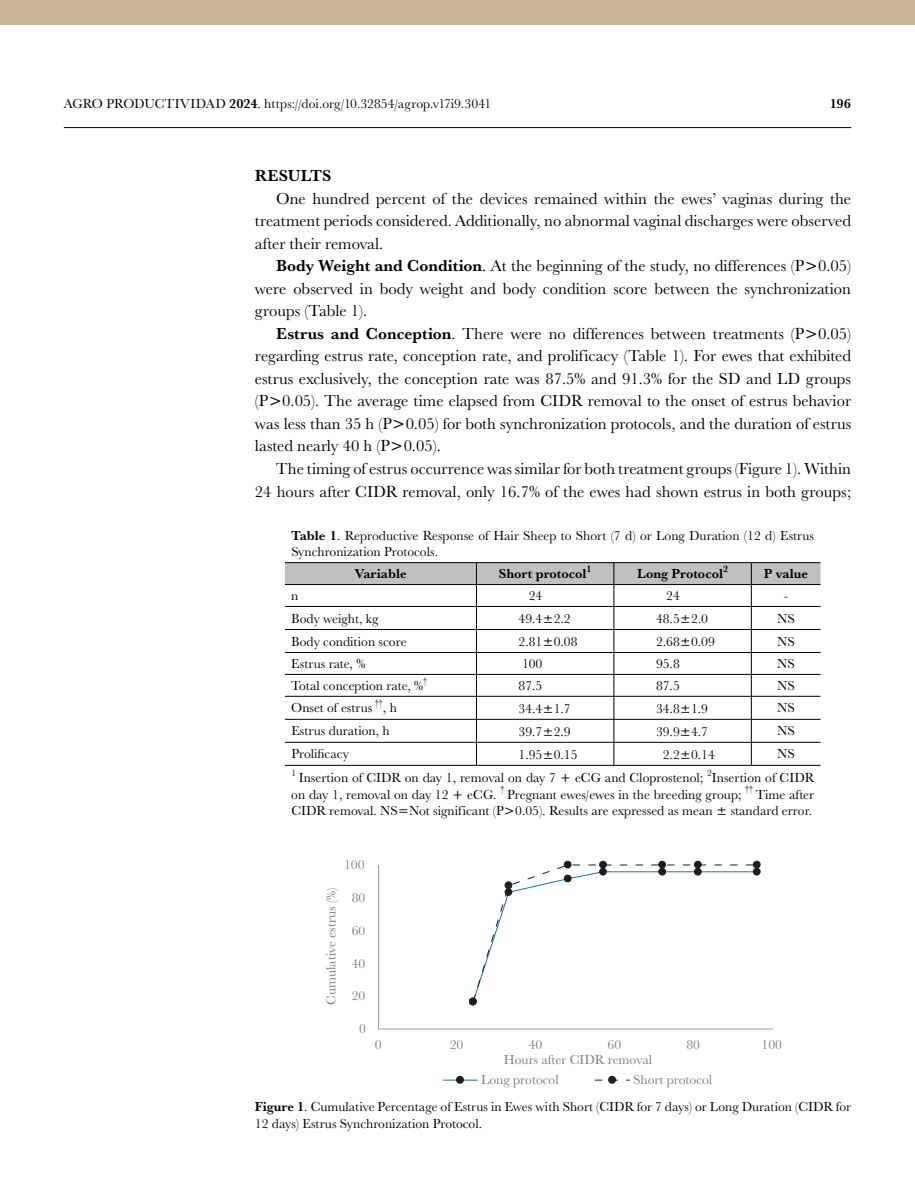
<style>
.page{position:relative;width:915px;height:1191px;background:#fff}
.page>*{position:absolute;margin:0;border:0;box-sizing:border-box;transform-origin:0 0}
.t1{font:16.5px/22.5px "Baskerville URW";color:#000;text-align:justify}
.t2{font:700 16.5px "Baskerville URW";letter-spacing:.005em;color:#000}
.t3{font:13.5px/16.5px "Baskerville URW";color:#000}
.t4{font:13.5px/20px "Baskerville URW";color:#7b7b7b}
.t5{font:700 13.5px "Baskerville URW";color:#000}
.t6{font:700 9.45px "Baskerville URW";color:#000}
.t7{font:9.45px "Baskerville URW";color:#000}
.s1{font-weight:700}
</style>
<div class="page">
<hr style="left:64px;top:127px;width:786px;height:1px;background:#000">
<div style="left:0;top:0;width:914px;height:24px;background:#ccb496"></div>
<hr style="left:285px;top:765px;width:191px;height:1px;background:#000">
<hr style="left:476px;top:765px;width:137px;height:1px;background:#000">
<hr style="left:613px;top:765px;width:138px;height:1px;background:#000">
<hr style="left:751px;top:765px;width:69px;height:1px;background:#000">
<hr style="left:378px;top:865px;width:1px;height:164px;background:#9d9d9c">
<hr style="left:378px;top:1028px;width:394px;height:1px;background:#9d9d9c">
<div style="left:753px;top:868px;width:6px;height:7px;background:#1d1d1b;border-radius:50%"></div>
<div style="left:752px;top:868px;width:8px;height:7px;border:1px solid #1d1d1b;border-radius:50%"></div>
<div style="left:469px;top:998px;width:7px;height:7px;background:#1d1d1b;border-radius:50%"></div>
<div style="left:469px;top:997px;width:7px;height:8px;border:1px solid #1d1d1b;border-radius:50%"></div>
<svg style="left:472px;top:864px;width:285px;height:138px"></svg>
<div style="left:504px;top:881px;width:8px;height:8px;border:1px solid #1d1d1b;border-radius:50%"></div>
<div style="left:564px;top:861px;width:7px;height:7px;background:#1d1d1b;border-radius:50%"></div>
<div style="left:563px;top:861px;width:8px;height:7px;border:1px solid #1d1d1b;border-radius:50%"></div>
<div style="left:599px;top:861px;width:7px;height:7px;background:#1d1d1b;border-radius:50%"></div>
<div style="left:599px;top:861px;width:7px;height:7px;border:1px solid #1d1d1b;border-radius:50%"></div>
<div style="left:658px;top:861px;width:7px;height:7px;background:#1d1d1b;border-radius:50%"></div>
<div style="left:658px;top:861px;width:7px;height:7px;border:1px solid #1d1d1b;border-radius:50%"></div>
<div style="left:694px;top:861px;width:7px;height:7px;background:#1d1d1b;border-radius:50%"></div>
<div style="left:693px;top:861px;width:8px;height:7px;border:1px solid #1d1d1b;border-radius:50%"></div>
<div style="left:753px;top:861px;width:6px;height:7px;background:#1d1d1b;border-radius:50%"></div>
<div style="left:752px;top:861px;width:8px;height:7px;border:1px solid #1d1d1b;border-radius:50%"></div>
<hr style="left:443px;top:1079px;width:34px;height:1px;background:#136fb7">
<div style="left:456px;top:1076px;width:7px;height:7px;background:#1d1d1b;border-radius:50%"></div>
<div style="left:456px;top:1075px;width:8px;height:8px;border:1px solid #1d1d1b;border-radius:50%"></div>
<svg style="left:595px;top:1079px;width:34px;height:1px"></svg>
<div style="left:608px;top:1076px;width:7px;height:7px;background:#1d1d1b;border-radius:50%"></div>
<div style="left:608px;top:1075px;width:8px;height:8px;border:1px solid #1d1d1b;border-radius:50%"></div>
<svg style="left:285px;top:562px;width:535px;height:203px"></svg>
<p class="t3" style="left:64px;top:95px;width:429px">AGRO PRODUCTIVIDAD <span class="s1">2024</span>. https://doi.org/10.32854/agrop.v17i9.3041</p>
<p class="t5" style="left:829px;top:94px;width:23px">196</p>
<p class="t2" style="left:255px;top:164px;width:78px">RESULTS</p>
<p class="t1" style="left:255px;top:187px;width:597px;text-indent:21px">One hundred percent of the devices remained within the ewes’ vaginas during the treatment periods considered. Additionally, no abnormal vaginal discharges were observed after their removal.</p>
<p class="t1" style="left:255px;top:254px;width:597px;text-indent:21px"><span class="s1">Body Weight and Condition</span>. At the beginning of the study, no differences (P 0.05) were observed in body weight and body condition score between the synchronization groups (Table 1).</p>
<p class="t1" style="left:255px;top:322px;width:597px;text-indent:21px"><span class="s1">Estrus and Conception</span>. There were no differences between treatments (P 0.05) regarding estrus rate, conception rate, and prolificacy (Table 1). For ewes that exhibited estrus exclusively, the conception rate was 87.5% and 91.3% for the SD and LD groups (P 0.05). The average time elapsed from CIDR removal to the onset of estrus behavior was less than 35 h (P 0.05) for both synchronization protocols, and the duration of estrus lasted nearly 40 h (P 0.05).</p>
<p class="t1" style="left:255px;top:457px;width:597px;text-align:right">The timing of estrus occurrence was similar for both treatment groups (Figure 1). Within<br>24 hours after CIDR removal, only 16.7% of the ewes had shown estrus in both groups;</p>
<p class="t3" style="left:291px;top:526px;width:524px"><span class="s1">Table 1</span>. Reproductive Response of Hair Sheep to Short (7 d) or Long Duration (12 d) Estrus<br>Synchronization Protocols.</p>
<p class="t5" style="left:354px;top:564px;width:53px">Variable</p>
<p class="t5" style="left:498px;top:564px;width:94px">Short protocol<sup>1</sup></p>
<p class="t5" style="left:637px;top:564px;width:87px">Long Protocol</p>
<p class="t6" style="left:722px;top:562px;width:7px">2</p>
<p class="t5" style="left:763px;top:564px;width:46px">P value</p>
<p class="t3" style="left:291px;top:587px;width:9px">n</p>
<p class="t3" style="left:528px;top:587px;width:15px">24</p>
<p class="t3" style="left:666px;top:587px;width:15px">24</p>
<p class="t3" style="left:783px;top:587px;width:6px">-</p>
<p class="t3" style="left:291px;top:609px;width:89px">Body weight, kg</p>
<p class="t3" style="left:518px;top:610px;width:54px">49.4 2.2</p>
<p class="t3" style="left:655px;top:610px;width:54px">48.5 2.0</p>
<p class="t3" style="left:776px;top:609px;width:19px">NS</p>
<p class="t3" style="left:291px;top:632px;width:117px">Body condition score</p>
<p class="t3" style="left:518px;top:633px;width:60px">2.81 0.08</p>
<p class="t3" style="left:655px;top:633px;width:60px">2.68 0.09</p>
<p class="t3" style="left:776px;top:632px;width:19px">NS</p>
<p class="t3" style="left:291px;top:655px;width:75px">Estrus rate, %</p>
<p class="t3" style="left:522px;top:655px;width:22px">100</p>
<p class="t3" style="left:655px;top:655px;width:25px">95.8</p>
<p class="t3" style="left:776px;top:655px;width:19px">NS</p>
<p class="t3" style="left:291px;top:677px;width:133px">Total conception rate, %</p>
<p class="t7" style="left:423px;top:674px;width:6px">†</p>
<p class="t3" style="left:518px;top:677px;width:25px">87.5</p>
<p class="t3" style="left:655px;top:677px;width:25px">87.5</p>
<p class="t3" style="left:776px;top:677px;width:19px">NS</p>
<p class="t3" style="left:291px;top:699px;width:107px">Onset of estrus <sup>††</sup>, h</p>
<p class="t3" style="left:518px;top:700px;width:54px">34.4 1.7</p>
<p class="t3" style="left:655px;top:700px;width:54px">34.8 1.9</p>
<p class="t3" style="left:776px;top:699px;width:19px">NS</p>
<p class="t3" style="left:291px;top:722px;width:100px">Estrus duration, h</p>
<p class="t3" style="left:518px;top:723px;width:54px">39.7 2.9</p>
<p class="t3" style="left:655px;top:723px;width:54px">39.9 4.7</p>
<p class="t3" style="left:776px;top:722px;width:19px">NS</p>
<p class="t3" style="left:291px;top:745px;width:59px">Prolificacy</p>
<p class="t3" style="left:518px;top:746px;width:60px">1.95 0.15</p>
<p class="t3" style="left:662px;top:746px;width:54px">2.2 0.14</p>
<p class="t3" style="left:776px;top:745px;width:19px">NS</p>
<p class="t3" style="left:291px;top:769px;width:266px"><sup>1</sup> Insertion of CIDR on day 1, removal on day 7</p>
<p class="t3" style="left:574px;top:769px;width:240px">eCG and Cloprostenol; <sup>2</sup>Insertion of CIDR</p>
<p class="t3" style="left:291px;top:785px;width:159px">on day 1, removal on day 12</p>
<p class="t3" style="left:291px;top:785px;width:524px;text-indent:176px">eCG. <sup>†</sup> Pregnant ewes/ewes in the breeding group; <sup>††</sup> Time after<br>CIDR removal. NS Not significant (P 0.05). Results are expressed as mean</p>
<p class="t3" style="left:730px;top:802px;width:83px">standard error.</p>
<p class="t4" style="left:344px;top:854px;width:22px">100</p>
<p class="t4" style="left:320px;top:1005px;width:119px;rotate:-90deg">Cumulative estrus (%)</p>
<p class="t4" style="left:351px;top:887px;width:15px">80</p>
<p class="t4" style="left:351px;top:920px;width:15px">60</p>
<p class="t4" style="left:351px;top:952px;width:15px">40</p>
<p class="t4" style="left:351px;top:985px;width:15px">20</p>
<p class="t4" style="left:359px;top:1018px;width:8px">0</p>
<p class="t4" style="left:374px;top:1034px;width:8px">0</p>
<p class="t4" style="left:449px;top:1034px;width:15px">20</p>
<p class="t4" style="left:528px;top:1034px;width:15px">40</p>
<p class="t4" style="left:607px;top:1034px;width:15px">60</p>
<p class="t4" style="left:686px;top:1034px;width:15px">80</p>
<p class="t4" style="left:761px;top:1034px;width:22px">100</p>
<p class="t4" style="left:481px;top:1049px;width:172px;text-indent:23px">Hours after CIDR removal<br>Long protocol</p>
<p class="t4" style="left:633px;top:1069px;width:81px">Short protocol</p>
<p class="t3" style="left:255px;top:1098px;width:597px"><span class="s1">Figure 1</span>. Cumulative Percentage of Estrus in Ewes with Short (CIDR for 7 days) or Long Duration (CIDR for<br>12 days) Estrus Synchronization Protocol.</p>
</div>
